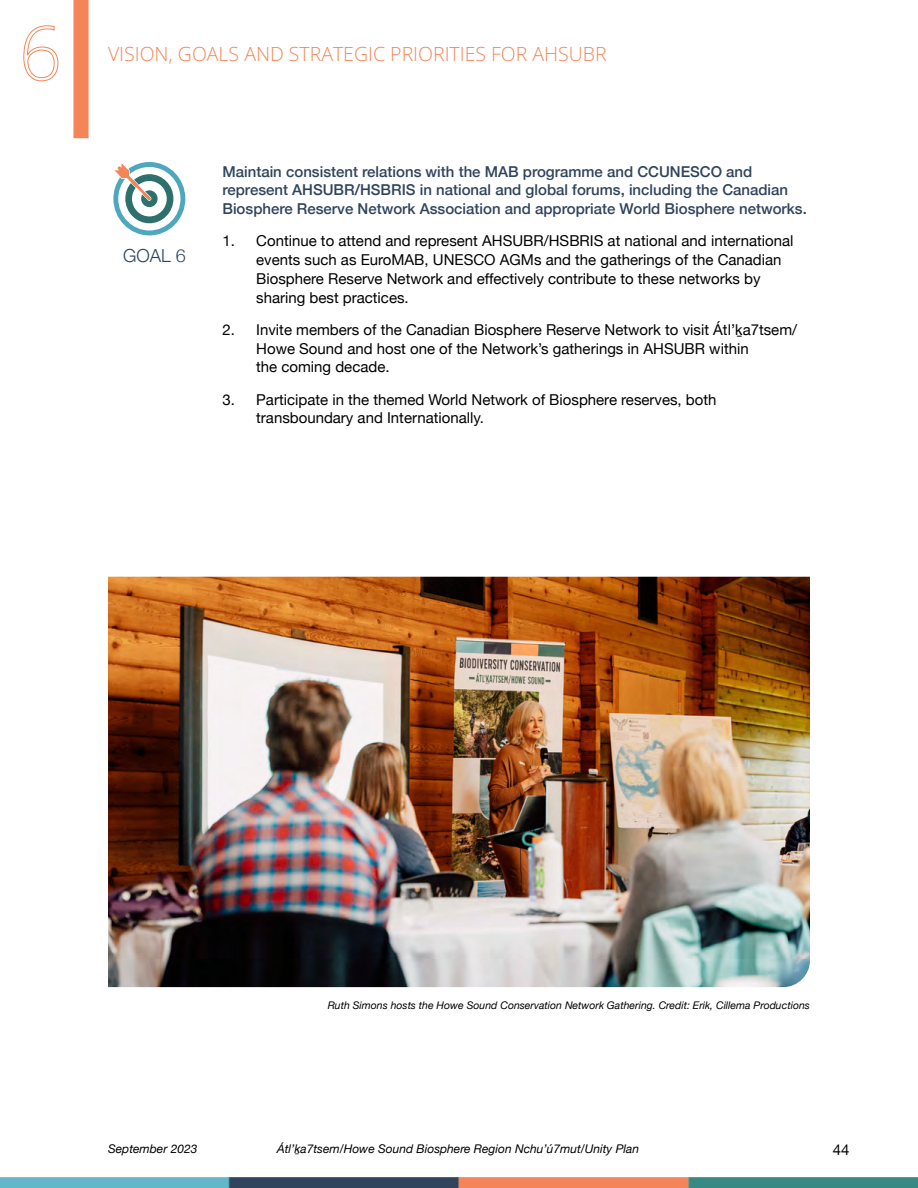
<style>
.page{position:relative;width:918px;height:1188px;background:#fff}
.page>*{position:absolute;margin:0;border:0;box-sizing:border-box;transform-origin:0 0}
.t1{font:300 19.5px "Open Sans";color:#f58557}
.t2{font:300 18px "Helvetica Neue";color:#30455c}
.t3{font:15px/18.8px "Helvetica Neue";color:#000}
.t4{font:500 15px/18.8px "Helvetica Neue";color:#30445d}
.t5{font:italic 12px "Helvetica Neue";color:#000}
.t6{font:italic 10.5px "Helvetica Neue";color:#000}
</style>
<div class="page">
<img style="left:0;top:1178px;width:918px;height:10px">
<div style="left:73px;top:0;width:16px;height:138px;background:#f58557;border:2px solid #f58557"></div>
<svg style="left:113px;top:162px;width:72px;height:73px"></svg>
<img style="left:108px;top:577px;width:702px;height:410px">
<svg style="left:23px;top:25px;width:36px;height:57px"></svg>
<h1 class="t1" style="left:108px;top:41px;width:500px">VISION, GOALS AND STRATEGIC PRIORITIES FOR AHSUBR</h1>
<p class="t2" style="left:123px;top:241px;width:64px">GOAL 6</p>
<p class="t4" style="left:222px;top:161px;width:586px">Maintain consistent relations with the MAB programme and CCUNESCO and represent AHSUBR/HSBRIS in national and global forums, including the Canadian<br>Biosphere Reserve Network Association and appropriate World Biosphere networks.</p>
<p class="t3" style="left:256px;top:233px;width:539px;text-indent:-34px">1. Continue to attend and represent AHSUBR/HSBRIS at national and international events such as EuroMAB, UNESCO AGMs and the gatherings of the Canadian Biosphere Reserve Network and effectively contribute to these networks by sharing best practices.</p>
<p class="t3" style="left:256px;top:321px;width:542px;text-indent:-34px">2. Invite members of the Canadian Biosphere Reserve Network to visit Átl’ḵa7tsem/<br>Howe Sound and host one of the Network’s gatherings in AHSUBR within<br>the coming decade.</p>
<p class="t3" style="left:256px;top:391px;width:462px;text-indent:-34px">3. Participate in the themed World Network of Biosphere reserves, both transboundary and Internationally.</p>
<p class="t6" style="left:328px;top:998px;width:484px">Ruth Simons hosts the Howe Sound Conservation Network Gathering. Credit: Erik, Cillema Productions</p>
<p class="t5" style="left:108px;top:1140px;width:91px">September 2023</p>
<p class="t5" style="left:277px;top:1140px;width:364px">Átl’ḵa7tsem/Howe Sound Biosphere Region Nchu’ú7mut/Unity Plan</p>
<p class="t3" style="left:833px;top:1141px;width:18px">44</p>
</div>
